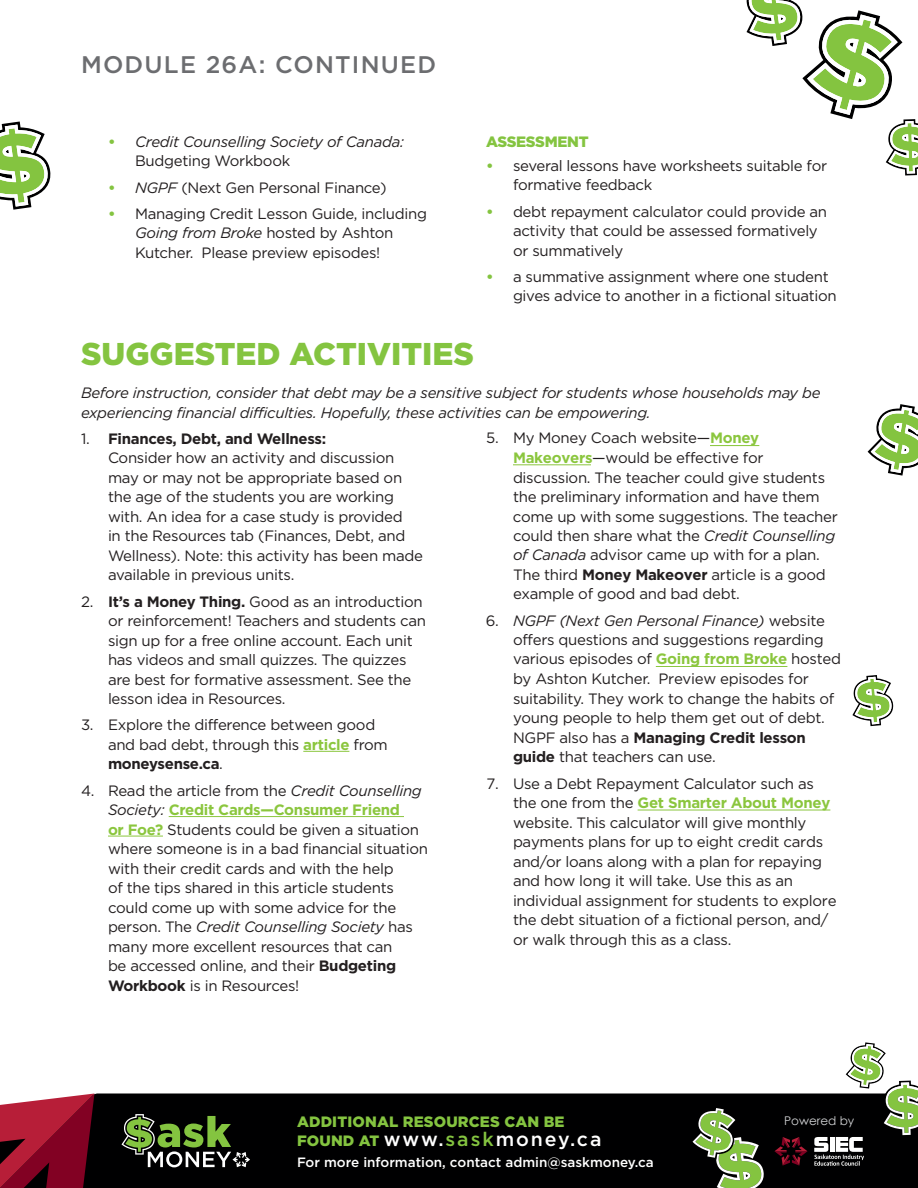
<style>
.page{position:relative;width:918px;height:1188px;background:#fff}
.page>*{position:absolute;margin:0;border:0;box-sizing:border-box;transform-origin:0 0}
.t1{font:900 31.5px "Gotham";color:#84c440}
.t2{font:500 24px "Gotham";letter-spacing:.05em;color:#6c6d70}
.t3{font:500 19.5px "Gotham";letter-spacing:.1em;color:#fff}
.t4{font:15px/19.5px "Gotham";letter-spacing:-.02em;color:#231f20}
.t5{font:italic 15px/19.5px "Gotham";letter-spacing:-.02em;color:#231f20}
.t6{font:900 15px "Gotham";letter-spacing:.01em;color:#84c440}
.t7{font:900 15px "Gotham";letter-spacing:-.02em;color:#84c440}
.t8{font:500 13.5px "Gotham";color:#fff}
.t9{font:12px "Century Gothic";color:#d1d2d4}
.s1{font-weight:700;font-style:normal;color:#84c440}
.s2{font-style:normal}
.s3{font-weight:700;color:#84c440}
.s4{font-style:italic}
.s5{font-weight:700}
.s6{font-weight:700;color:#8bc63e}
.s7{font-weight:900;font-size:15px;color:#84c440}
.s8{color:#84c440}
</style>
<div class="page">
<div style="left:94px;top:1094px;width:824px;height:94px;background:#000001"></div>
<svg style="left:0;top:1094px;width:94px;height:94px;background:#8f1b34"></svg>
<svg style="left:774px;top:1137px;width:33px;height:29px"></svg>
<svg style="left:690px;top:1106px;width:77px;height:82px;background:#4e613a"></svg>
<svg style="left:814px;top:1042px;width:104px;height:124px"></svg>
<svg style="left:746px;top:0;width:172px;height:175px"></svg>
<svg style="left:0;top:122px;width:51px;height:88px"></svg>
<svg style="left:868px;top:404px;width:50px;height:72px"></svg>
<svg style="left:852px;top:675px;width:42px;height:51px"></svg>
<svg style="left:122px;top:1114px;width:128px;height:53px;background:#3e4e2e"></svg>
<hr style="left:303px;top:751px;width:46px;height:1px;background:#8bc63e">
<hr style="left:169px;top:816px;width:235px;height:1px;background:#8bc63e">
<hr style="left:108px;top:836px;width:55px;height:1px;background:#8bc63e">
<hr style="left:513px;top:464px;width:78px;height:1px;background:#8bc63e">
<hr style="left:638px;top:810px;width:192px;height:1px;background:#8bc63e">
<hr style="left:656px;top:666px;width:131px;height:1px;background:#8bc63e">
<hr style="left:710px;top:445px;width:49px;height:1px;background:#8bc63e">
<h2 class="t2" style="left:81px;top:49px;width:357px">MODULE 26A: CONTINUED</h2>
<p class="t5" style="left:135px;top:132px;width:271px;text-indent:-27px"><span class="s1">•</span> Credit Counselling Society of Canada:<br><span class="s2">Budgeting Workbook</span></p>
<p class="t4" style="left:108px;top:177px;width:280px"><span class="s3">•</span> <span class="s4">NGPF</span> (Next Gen Personal Finance)</p>
<p class="t4" style="left:135px;top:204px;width:294px;text-indent:-27px"><span class="s3">•</span> Managing Credit Lesson Guide, including<br><span class="s4">Going from Broke</span> hosted by Ashton<br>Kutcher. Please preview episodes!</p>
<p class="t7" style="left:486px;top:131px;width:104px">ASSESSMENT</p>
<p class="t4" style="left:513px;top:155px;width:316px;text-indent:-27px"><span class="s3">•</span> several lessons have worksheets suitable for formative feedback</p>
<p class="t4" style="left:513px;top:201px;width:316px;text-indent:-27px"><span class="s3">•</span> debt repayment calculator could provide an activity that could be assessed formatively or summatively</p>
<p class="t4" style="left:513px;top:266px;width:325px;text-indent:-27px"><span class="s3">•</span> a summative assignment where one student gives advice to another in a fictional situation</p>
<h1 class="t1" style="left:81px;top:332px;width:394px">SUGGESTED ACTIVITIES</h1>
<p class="t5" style="left:81px;top:383px;width:741px">Before instruction, consider that debt may be a sensitive subject for students whose households may be experiencing financial difficulties. Hopefully, these activities can be empowering.</p>
<p class="t4" style="left:108px;top:428px;width:317px;text-indent:-27px">1. <span class="s5">Finances, Debt, and Wellness:<br></span>Consider how an activity and discussion may or may not be appropriate based on the age of the students you are working with. An idea for a case study is provided<br>in the Resources tab (Finances, Debt, and Wellness). Note: this activity has been made available in previous units.</p>
<p class="t4" style="left:108px;top:591px;width:320px;text-indent:-27px">2. <span class="s5">It’s a Money Thing.</span> Good as an introduction or reinforcement! Teachers and students can sign up for a free online account. Each unit has videos and small quizzes. The quizzes are best for formative assessment. See the lesson idea in Resources.</p>
<p class="t4" style="left:108px;top:715px;width:281px;text-indent:-27px">3. Explore the difference between good and bad debt, through this <span class="s6">article</span> from <span class="s5">moneysense.ca</span>.</p>
<p class="t4" style="left:108px;top:780px;width:321px;text-indent:-27px">4. Read the article from the <span class="s4">Credit Counselling Society:</span> <span class="s6">Credit Cards—Consumer Friend<br>or Foe?</span> Students could be given a situation where someone is in a bad financial situation with their credit cards and with the help<br>of the tips shared in this article students could come up with some advice for the person. The <span class="s4">Credit Counselling Society</span> has many more excellent resources that can<br>be accessed online, and their <span class="s5">Budgeting Workbook</span> is in Resources!</p>
<p class="t4" style="left:513px;top:428px;width:326px;text-indent:-27px">5. My Money Coach website—<span class="s6">Money Makeovers</span>—would be effective for discussion. The teacher could give students the preliminary information and have them come up with some suggestions. The teacher could then share what the <span class="s4">Credit Counselling of Canada</span> advisor came up with for a plan.<br>The third <span class="s5">Money Makeover</span> article is a good example of good and bad debt.</p>
<p class="t4" style="left:513px;top:610px;width:330px;text-indent:-27px">6. <span class="s4">NGPF (Next Gen Personal Finance)</span> website offers questions and suggestions regarding various episodes of <span class="s6">Going from Broke</span> hosted by Ashton Kutcher. Preview episodes for suitability. They work to change the habits of young people to help them get out of debt.<br>NGPF also has a <span class="s5">Managing Credit lesson guide</span> that teachers can use.</p>
<p class="t4" style="left:513px;top:773px;width:325px;text-indent:-26px">7. Use a Debt Repayment Calculator such as the one from the <span class="s6">Get Smarter About Money </span>website. This calculator will give monthly payments plans for up to eight credit cards and/or loans along with a plan for repaying and how long it will take. Use this as an individual assignment for students to explore the debt situation of a fictional person, and/ or walk through this as a class.</p>
<p class="t6" style="left:297px;top:1111px;width:269px">ADDITIONAL RESOURCES CAN BE</p>
<p class="t9" style="left:784px;top:1112px;width:72px">Powered by</p>
<h3 class="t3" style="left:297px;top:1127px;width:306px"><span class="s7">FOUND AT</span> www.<span class="s8">sask</span>money.ca</h3>
<p class="t8" style="left:297px;top:1153px;width:358px">For more information, contact admin@saskmoney.ca</p>
</div>
